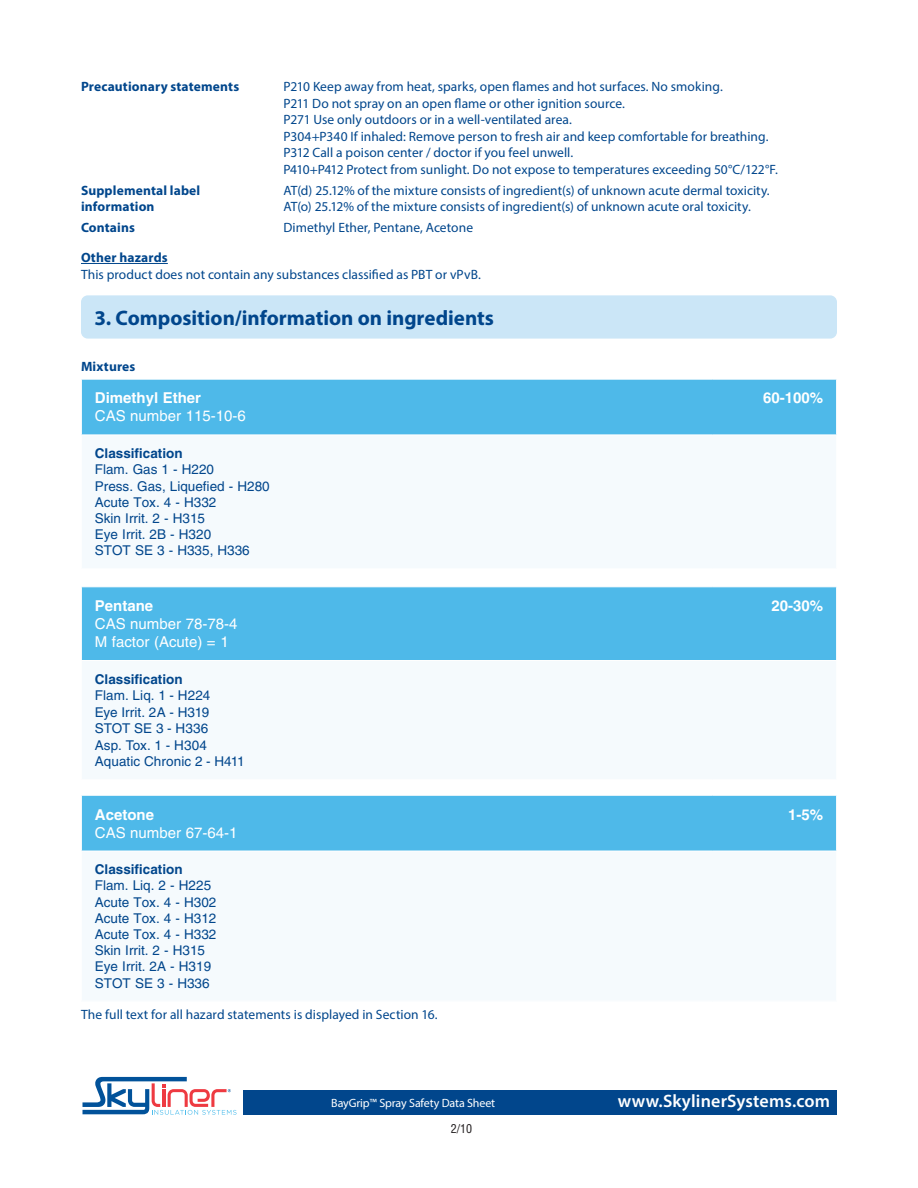
<style>
.page{position:relative;width:918px;height:1188px;background:#fff}
.page>*{position:absolute;margin:0;border:0;box-sizing:border-box;transform-origin:0 0}
.Headings{font:700 21px "Myriad Pro";color:#01468c}
.t1{font:600 18px "Myriad Pro";letter-spacing:.01em;color:#fff}
.t2{font:15px "Helvetica LT Std";color:#fff}
.t3{font:700 15px "Helvetica LT Std";color:#fff}
.Tabbed{font:13.5px "Myriad Pro";letter-spacing:.005em;color:#01468c}
.Tabbed-2{font:13.5px "Helvetica LT Std";color:#01468c}
.Tabbed-3{font:700 13.5px "Myriad Pro";letter-spacing:.01em;color:#01468c}
.t4{font:700 13.5px "Helvetica LT Std";color:#01468c}
.Subheads{font:700 13.5px "Myriad Pro";letter-spacing:.01em;color:#01468c}
.t5{font:12px "Myriad Pro";letter-spacing:-.01em;color:#fff}
.t6{font:condensed 12px "Helvetica LT Std";color:#231f20}
</style>
<div class="page">
<svg style="left:83px;top:1077px;width:154px;height:38px"></svg>
<div style="left:243px;top:1090px;width:594px;height:24px;background:#01468c"></div>
<div style="left:81px;top:295px;width:756px;height:44px;background:#cbe6f7;border-radius:7px"></div>
<hr style="left:81px;top:263px;width:87px;height:1px;background:#01468c">
<div style="left:82px;top:380px;width:754px;height:55px;background:#4eb9e9"></div>
<div style="left:81px;top:435px;width:756px;height:134px;background:#f5fafd"></div>
<hr style="left:81px;top:435px;width:1px;height:133px;background:#fff">
<hr style="left:836px;top:435px;width:1px;height:133px;background:#fff">
<hr style="left:81px;top:568px;width:632px;height:1px;background:#fff">
<hr style="left:713px;top:568px;width:124px;height:1px;background:#fff">
<hr style="left:81px;top:435px;width:632px;height:1px;background:#fff">
<hr style="left:713px;top:435px;width:124px;height:1px;background:#fff">
<div style="left:82px;top:796px;width:754px;height:55px;background:#4eb9e9"></div>
<div style="left:81px;top:851px;width:756px;height:150px;background:#f5fafd"></div>
<hr style="left:81px;top:851px;width:1px;height:150px;background:#fff">
<hr style="left:836px;top:851px;width:1px;height:150px;background:#fff">
<hr style="left:81px;top:851px;width:632px;height:1px;background:#fff">
<hr style="left:713px;top:851px;width:124px;height:1px;background:#fff">
<div style="left:82px;top:587px;width:754px;height:73px;background:#4eb9e9"></div>
<div style="left:81px;top:661px;width:756px;height:119px;background:#f5fafd"></div>
<hr style="left:81px;top:661px;width:1px;height:118px;background:#fff">
<hr style="left:836px;top:661px;width:1px;height:118px;background:#fff">
<hr style="left:81px;top:779px;width:632px;height:1px;background:#fff">
<hr style="left:713px;top:779px;width:124px;height:1px;background:#fff">
<p class="Tabbed-3" style="left:81px;top:78px;width:160px">Precautionary statements</p>
<p class="Tabbed" style="left:284px;top:78px;width:441px">P210 Keep away from heat, sparks, open flames and hot surfaces. No smoking.</p>
<p class="Tabbed" style="left:284px;top:95px;width:343px">P211 Do not spray on an open flame or other ignition source.</p>
<p class="Tabbed" style="left:284px;top:111px;width:290px">P271 Use only outdoors or in a well-ventilated area.</p>
<p class="Tabbed" style="left:284px;top:128px;width:487px">P304+P340 If inhaled: Remove person to fresh air and keep comfortable for breathing.</p>
<p class="Tabbed" style="left:284px;top:144px;width:291px">P312 Call a poison center / doctor if you feel unwell.</p>
<p class="Tabbed" style="left:284px;top:161px;width:496px">P410+P412 Protect from sunlight. Do not expose to temperatures exceeding 50°C/122°F.</p>
<p class="Tabbed-3" style="left:81px;top:181px;width:121px">Supplemental label</p>
<p class="Tabbed" style="left:284px;top:182px;width:488px">AT(d) 25.12% of the mixture consists of ingredient(s) of unknown acute dermal toxicity.</p>
<p class="Tabbed-3" style="left:81px;top:198px;width:75px">information</p>
<p class="Tabbed" style="left:284px;top:198px;width:469px">AT(o) 25.12% of the mixture consists of ingredient(s) of unknown acute oral toxicity.</p>
<p class="Tabbed-3" style="left:81px;top:219px;width:55px">Contains</p>
<p class="Tabbed" style="left:283px;top:219px;width:191px">Dimethyl Ether, Pentane, Acetone</p>
<p class="Subheads" style="left:81px;top:249px;width:88px">Other hazards</p>
<p class="Tabbed" style="left:81px;top:266px;width:401px">This product does not contain any substances classified as PBT or vPvB.</p>
<p class="Headings" style="left:94px;top:304px;width:401px">3. Composition/information on ingredients</p>
<p class="Tabbed-3" style="left:81px;top:358px;width:56px">Mixtures</p>
<p class="t3" style="left:95px;top:389px;width:108px">Dimethyl Ether</p>
<p class="t2" style="left:95px;top:407px;width:152px">CAS number 115-10-6</p>
<p class="t4" style="left:95px;top:445px;width:89px">Classification</p>
<p class="Tabbed-2" style="left:95px;top:462px;width:121px">Flam. Gas 1 - H220</p>
<p class="Tabbed-2" style="left:95px;top:478px;width:176px">Press. Gas, Liquefied - H280</p>
<p class="Tabbed-2" style="left:95px;top:494px;width:123px">Acute Tox. 4 - H332</p>
<p class="Tabbed-2" style="left:95px;top:510px;width:112px">Skin Irrit. 2 - H315</p>
<p class="Tabbed-2" style="left:95px;top:527px;width:118px">Eye Irrit. 2B - H320</p>
<p class="Tabbed-2" style="left:95px;top:543px;width:156px">STOT SE 3 - H335, H336</p>
<p class="t3" style="left:95px;top:597px;width:60px">Pentane</p>
<p class="t2" style="left:95px;top:615px;width:144px">CAS number 78-78-4</p>
<p class="t2" style="left:95px;top:633px;width:135px">M factor (Acute) = 1</p>
<p class="t4" style="left:95px;top:671px;width:89px">Classification</p>
<p class="Tabbed-2" style="left:95px;top:688px;width:117px">Flam. Liq. 1 - H224</p>
<p class="Tabbed-2" style="left:95px;top:704px;width:116px">Eye Irrit. 2A - H319</p>
<p class="Tabbed-2" style="left:95px;top:721px;width:115px">STOT SE 3 - H336</p>
<p class="Tabbed-2" style="left:95px;top:737px;width:114px">Asp. Tox. 1 - H304</p>
<p class="Tabbed-2" style="left:95px;top:754px;width:151px">Aquatic Chronic 2 - H411</p>
<p class="t3" style="left:95px;top:805px;width:61px">Acetone</p>
<p class="t2" style="left:95px;top:824px;width:144px">CAS number 67-64-1</p>
<p class="t4" style="left:95px;top:861px;width:89px">Classification</p>
<p class="Tabbed-2" style="left:95px;top:878px;width:118px">Flam. Liq. 2 - H225</p>
<p class="Tabbed-2" style="left:95px;top:894px;width:123px">Acute Tox. 4 - H302</p>
<p class="Tabbed-2" style="left:95px;top:910px;width:123px">Acute Tox. 4 - H312</p>
<p class="Tabbed-2" style="left:95px;top:926px;width:123px">Acute Tox. 4 - H332</p>
<p class="Tabbed-2" style="left:95px;top:943px;width:112px">Skin Irrit. 2 - H315</p>
<p class="Tabbed-2" style="left:95px;top:959px;width:118px">Eye Irrit. 2A - H319</p>
<p class="Tabbed-2" style="left:95px;top:975px;width:116px">STOT SE 3 - H336</p>
<p class="Tabbed" style="left:81px;top:1006px;width:358px">The full text for all hazard statements is displayed in Section 16.</p>
<p class="t3" style="left:763px;top:389px;width:62px">60-100%</p>
<p class="t3" style="left:771px;top:597px;width:53px">20-30%</p>
<p class="t3" style="left:788px;top:805px;width:37px">1-5%</p>
<p class="t5" style="left:331px;top:1095px;width:165px">BayGrip™ Spray Safety Data Sheet</p>
<h2 class="t1" style="left:618px;top:1089px;width:214px">www.SkylinerSystems.com</h2>
<p class="t6" style="left:451px;top:1121px;width:23px">2/10</p>
</div>
